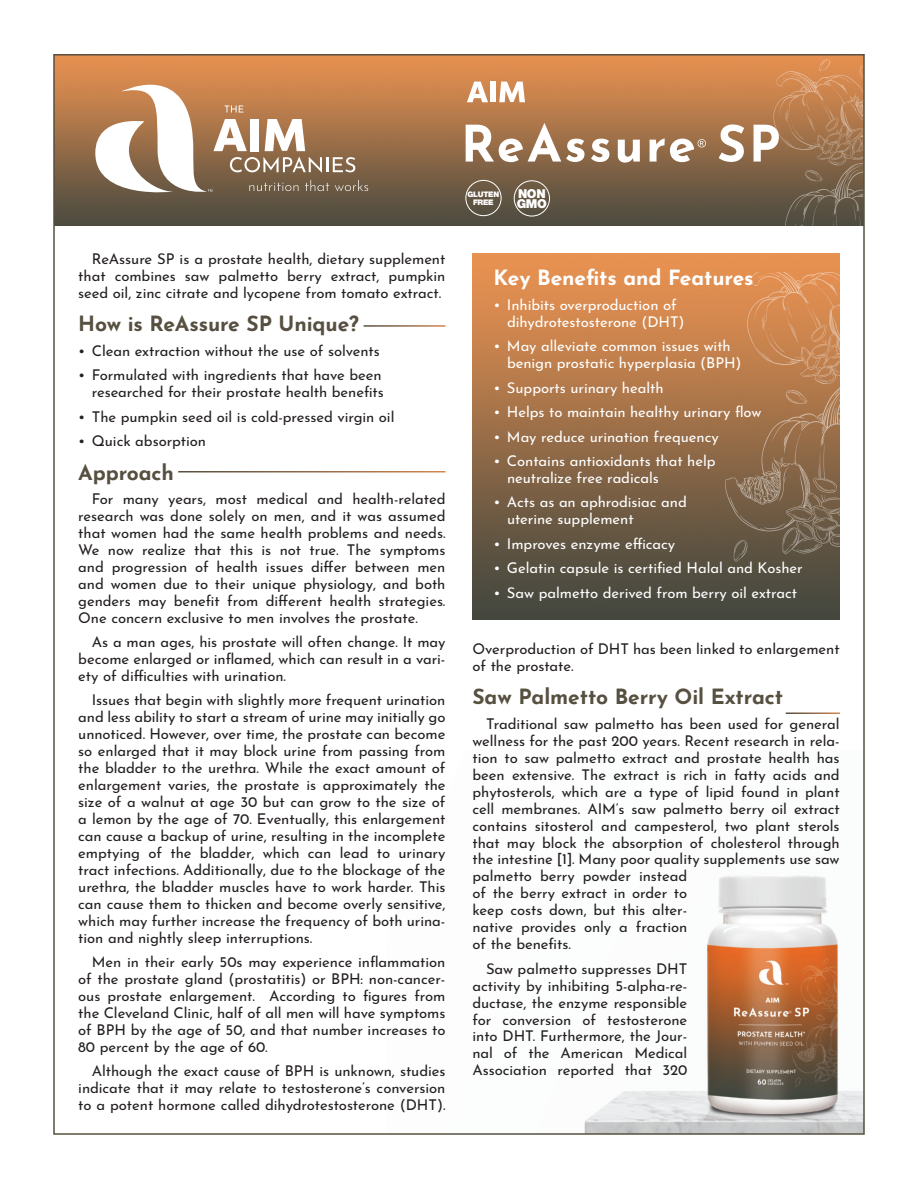
<style>
.page{position:relative;width:918px;height:1188px;background:#fff}
.page>*{position:absolute;margin:0;border:0;box-sizing:border-box;transform-origin:0 0}
.t1{font:700 50.1px "Josefin Sans";letter-spacing:.05em;color:#fff}
.DS_subhead{font:700 21px "Josefin Sans";letter-spacing:-.005em;color:#575041}
.subhead_over_solid_b{font:700 21px "Josefin Sans";letter-spacing:-.005em;color:#fff}
.DS_body_copy{font:14.85px/17px "Josefin Sans";letter-spacing:-.005em;color:#231f20;text-align:justify}
.bullets_in_solid_box{font:14.85px/17px "Josefin Sans";letter-spacing:-.005em;color:#fff}
.body_copy_bullets{font:14.85px/17px "Josefin Sans";letter-spacing:-.005em;color:#231f20;text-align:right}
.Price{font:900 12.3px "Helvetica Neue LT Std";letter-spacing:-.03em;color:#fff}
.Price-2{font:900 7.65px "Helvetica Neue LT Std";letter-spacing:-.03em;color:#fff}
</style>
<div class="page">
<img style="left:56px;top:57px;width:315px;height:169px">
<img style="left:371px;top:57px;width:378px;height:169px">
<img style="left:472px;top:254px;width:368px;height:365px">
<img style="left:584px;top:876px;width:278px;height:256px">
<svg style="left:95px;top:85px;width:273px;height:107px"></svg>
<div style="left:514px;top:180px;width:36px;height:36px;border:1px solid #fff;border-radius:50%"></div>
<svg style="left:467px;top:82px;width:21px;height:20px"></svg>
<div style="left:490px;top:82px;width:6px;height:20px;background:#fff"></div>
<svg style="left:499px;top:82px;width:26px;height:20px"></svg>
<svg style="left:698px;top:139px;width:8px;height:8px"></svg>
<img style="left:749px;top:57px;width:113px;height:169px">
<img style="left:722px;top:273px;width:118px;height:302px">
<div style="left:465px;top:180px;width:37px;height:36px;border:1px solid #fff;border-radius:50%"></div>
<p class="DS_body_copy" style="left:78px;top:249px;width:369px;text-indent:14px">ReAssure SP is a prostate health, dietary supplement that combines saw palmetto berry extract, pumpkin seed oil, zinc citrate and lycopene from tomato extract.</p>
<p class="DS_subhead" style="left:78px;top:305px;width:282px">How is ReAssure SP Unique?</p>
<p class="body_copy_bullets" style="left:78px;top:340px;width:303px">• Clean extraction without the use of solvents</p>
<p class="body_copy_bullets" style="left:78px;top:365px;width:307px">• Formulated with ingredients that have been researched for their prostate health benefits</p>
<p class="body_copy_bullets" style="left:78px;top:406px;width:318px">• The pumpkin seed oil is cold-pressed virgin oil</p>
<p class="body_copy_bullets" style="left:78px;top:431px;width:129px">• Quick absorption</p>
<p class="DS_subhead" style="left:78px;top:454px;width:97px">Approach</p>
<p class="DS_body_copy" style="left:78px;top:489px;width:369px;text-indent:14px">For many years, most medical and health-related research was done solely on men, and it was assumed that women had the same health problems and needs.<br>We now realize that this is not true. The symptoms and progression of health issues differ between men and women due to their unique physiology, and both genders may benefit from different health strategies.<br>One concern exclusive to men involves the prostate.</p>
<p class="DS_body_copy" style="left:78px;top:632px;width:369px;text-indent:14px">As a man ages, his prostate will often change. It may become enlarged or inflamed, which can result in a vari&shy;ety of difficulties with urination.</p>
<p class="DS_body_copy" style="left:78px;top:690px;width:369px;text-indent:14px">Issues that begin with slightly more frequent urination and less ability to start a stream of urine may initially go unnoticed. However, over time, the prostate can become so enlarged that it may block urine from passing from the bladder to the urethra. While the exact amount of enlargement varies, the prostate is approximately the size of a walnut at age 30 but can grow to the size of a lemon by the age of 70. Eventually, this enlargement can cause a backup of urine, resulting in the incomplete emptying of the bladder, which can lead to urinary tract infections. Additionally, due to the blockage of the urethra, the bladder muscles have to work harder. This can cause them to thicken and become overly sensitive, which may further increase the frequency of both urina&shy;tion and nightly sleep interruptions.</p>
<p class="DS_body_copy" style="left:78px;top:952px;width:369px;text-indent:14px">Men in their early 50s may experience inflammation of the prostate gland (prostatitis) or BPH: non-cancer&shy;ous prostate enlargement. According to figures from the Cleveland Clinic, half of all men will have symptoms of BPH by the age of 50, and that number increases to 80 percent by the age of 60.</p>
<p class="DS_body_copy" style="left:78px;top:1061px;width:369px;text-indent:14px">Although the exact cause of BPH is unknown, studies indicate that it may relate to testosterone’s conversion to a potent hormone called dihydrotestosterone (DHT).</p>
<p class="t1" style="left:461px;top:99px;width:321px">ReAssure SP</p>
<p class="Price-2" style="left:467px;top:190px;width:33px">GLUTEN</p>
<p class="Price-2" style="left:473px;top:198px;width:22px">FREE</p>
<p class="Price" style="left:518px;top:186px;width:29px">NON</p>
<p class="Price" style="left:517px;top:197px;width:32px">GMO</p>
<p class="subhead_over_solid_b" style="left:494px;top:259px;width:262px">Key Benefits and Features</p>
<p class="bullets_in_solid_box" style="left:507px;top:294px;width:179px;text-indent:-14px">• Inhibits overproduction of dihydrotestosterone (DHT)</p>
<p class="bullets_in_solid_box" style="left:507px;top:336px;width:236px;text-indent:-14px">• May alleviate common issues with benign prostatic hyperplasia (BPH)</p>
<p class="bullets_in_solid_box" style="left:494px;top:377px;width:172px">• Supports urinary health</p>
<p class="bullets_in_solid_box" style="left:494px;top:402px;width:269px">• Helps to maintain healthy urinary flow</p>
<p class="bullets_in_solid_box" style="left:494px;top:426px;width:227px">• May reduce urination frequency</p>
<p class="bullets_in_solid_box" style="left:507px;top:451px;width:210px;text-indent:-14px">• Contains antioxidants that help neutralize free radicals</p>
<p class="bullets_in_solid_box" style="left:507px;top:492px;width:181px;text-indent:-14px">• Acts as an aphrodisiac and uterine supplement</p>
<p class="bullets_in_solid_box" style="left:494px;top:533px;width:183px">• Improves enzyme efficacy</p>
<p class="bullets_in_solid_box" style="left:494px;top:558px;width:311px">• Gelatin capsule is certified Halal and Kosher</p>
<p class="bullets_in_solid_box" style="left:494px;top:582px;width:305px">• Saw palmetto derived from berry oil extract</p>
<p class="DS_body_copy" style="left:472px;top:639px;width:369px">Overproduction of DHT has been linked to enlargement of the prostate.</p>
<p class="DS_subhead" style="left:472px;top:678px;width:312px">Saw Palmetto Berry Oil Extract</p>
<p class="DS_body_copy" style="left:472px;top:713px;width:369px;text-align:left;text-indent:14px">Traditional saw palmetto has been used for general wellness for the past 200 years. Recent research in rela&shy;tion to saw palmetto extract and prostate health has been extensive. The extract is rich in fatty acids and phytosterols, which are a type of lipid found in plant cell membranes. AIM’s saw palmetto berry oil extract contains sitosterol and campesterol, two plant sterols that may block the absorption of cholesterol through the intestine [1]. Many poor quality supplements use saw palmetto berry powder instead<br>of the berry extract in order to<br>keep costs down, but this alter-<br>native provides only a fraction<br>of the benefits.</p>
<p class="DS_body_copy" style="left:472px;top:958px;width:216px;text-indent:14px">Saw palmetto suppresses DHT activity by inhibiting 5-alpha-re&shy;ductase, the enzyme responsible for conversion of testosterone into DHT. Furthermore, the Jour&shy;nal of the American Medical Association reported that 320</p>
</div>
